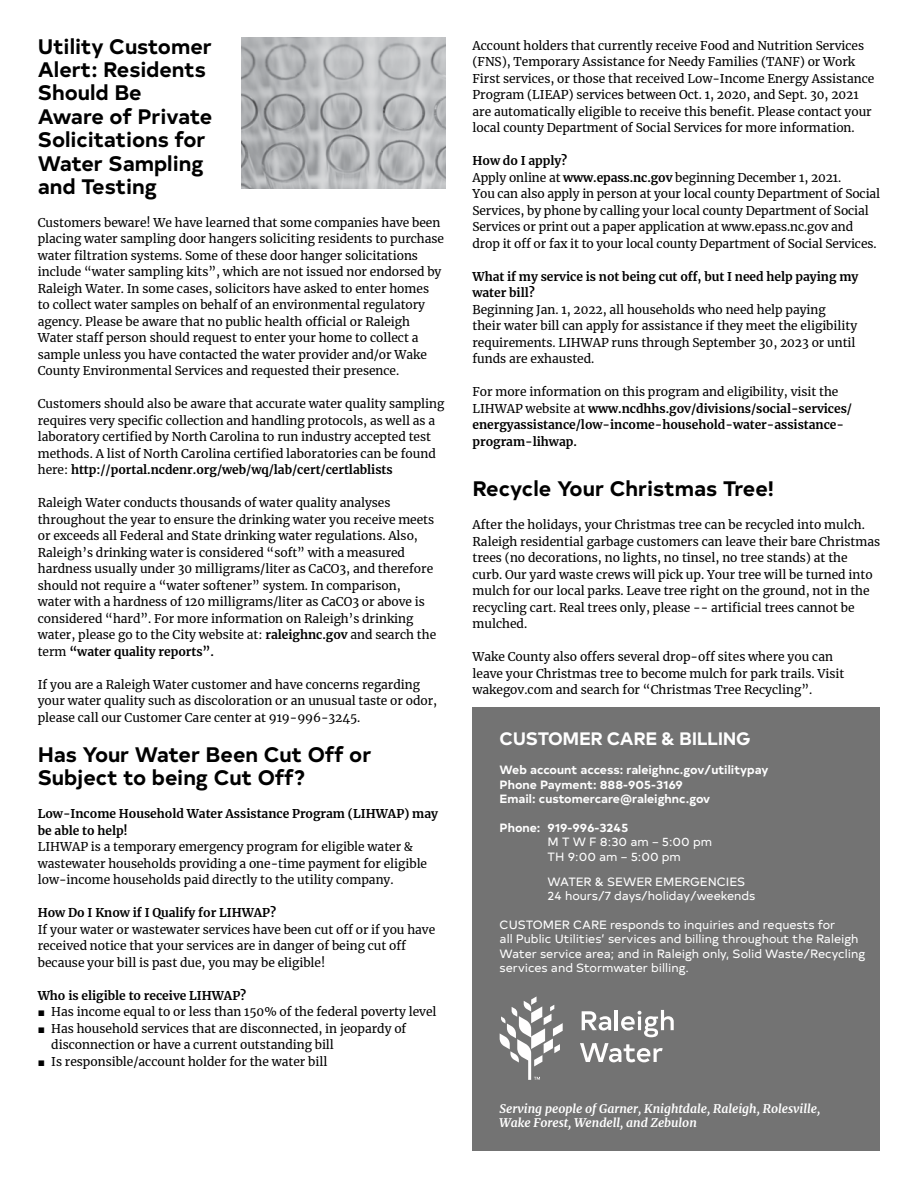
<style>
.page{position:relative;width:918px;height:1188px;background:#fff}
.page>*{position:absolute;margin:0;border:0;box-sizing:border-box;transform-origin:0 0}
.t1{font:700 21px/23.4px "Typold";color:#000}
.t2{font:700 18px "Typold";letter-spacing:-.02em;color:#fff}
.t3{font:12px/16.5px "Merriweather";color:#000}
.t4{font:700 12px/16.5px "Merriweather";color:#000}
.t5{font:12px/14.4px "Typold";color:#fff}
.t6{font:700 12px/14.4px "Typold";color:#fff}
.t7{font:italic 700 12px/14.4px "Merriweather";color:#fff}
.s1{font-weight:700}
.s2{font-family:"Arial"}
.s3{font-weight:400}
</style>
<div class="page">
<div style="left:472px;top:707px;width:408px;height:443px;background:#737373"></div>
<svg style="left:500px;top:996px;width:63px;height:84px"></svg>
<svg style="left:582px;top:1011px;width:29px;height:20px"></svg>
<hr style="left:615px;top:1010px;width:3px;height:20px;background:#fffefe">
<svg style="left:621px;top:1010px;width:53px;height:27px"></svg>
<svg style="left:580px;top:1043px;width:83px;height:19px"></svg>
<img style="left:242px;top:38px;width:204px;height:151px">
<h1 class="t1" style="left:38px;top:32px;width:176px">Utility Customer<br>Alert: Residents<br>Should Be<br>Aware of Private<br>Solicitations for<br>Water Sampling and Testing</h1>
<p class="t3" style="left:38px;top:214px;width:408px">Customers beware! We have learned that some companies have been placing water sampling door hangers soliciting residents to purchase water filtration systems. Some of these door hanger solicitations include “water sampling kits”, which are not issued nor endorsed by Raleigh Water. In some cases, solicitors have asked to enter homes to collect water samples on behalf of an environmental regulatory agency. Please be aware that no public health official or Raleigh Water staff person should request to enter your home to collect a sample unless you have contacted the water provider and/or Wake County Environmental Services and requested their presence.</p>
<p class="t3" style="left:38px;top:396px;width:408px">Customers should also be aware that accurate water quality sampling requires very specific collection and handling protocols, as well as a laboratory certified by North Carolina to run industry accepted test methods. A list of North Carolina certified laboratories can be found here: <span class="s1">http://portal.ncdenr.org/web/wq/lab/cert/certlablists</span></p>
<p class="t3" style="left:38px;top:495px;width:400px">Raleigh Water conducts thousands of water quality analyses throughout the year to ensure the drinking water you receive meets or exceeds all Federal and State drinking water regulations. Also, Raleigh’s drinking water is considered “soft” with a measured hardness usually under 30 milligrams/liter as CaCO3, and therefore should not require a “water softener” system. In comparison, water with a hardness of 120 milligrams/liter as CaCO3 or above is considered “hard”. For more information on Raleigh’s drinking water, please go to the City website at: <span class="s1">raleighnc.gov</span> and search the term <span class="s1">“water quality reports”.</span></p>
<p class="t3" style="left:38px;top:676px;width:401px">If you are a Raleigh Water customer and have concerns regarding your water quality such as discoloration or an unusual taste or odor, please call our Customer Care center at 919-996-3245.</p>
<h1 class="t1" style="left:38px;top:741px;width:335px">Has Your Water Been Cut Off or<br>Subject to being Cut Off?</h1>
<p class="t4" style="left:38px;top:805px;width:402px">Low-Income Household Water Assistance Program (LIHWAP) may be able to help!</p>
<p class="t3" style="left:38px;top:838px;width:391px">LIHWAP is a temporary emergency program for eligible water &amp; wastewater households providing a one-time payment for eligible low-income households paid directly to the utility company.</p>
<p class="t4" style="left:38px;top:904px;width:240px">How Do I Know if I Qualify for LIHWAP?</p>
<p class="t3" style="left:38px;top:921px;width:399px">If your water or wastewater services have been cut off or if you have received notice that your services are in danger of being cut off because your bill is past due, you may be eligible!</p>
<p class="t4" style="left:38px;top:987px;width:210px">Who is eligible to receive LIHWAP?</p>
<p class="t3" style="left:38px;top:1003px;width:400px"><span class="s2">■</span> Has income equal to or less than 150% of the federal poverty level</p>
<p class="t3" style="left:51px;top:1020px;width:357px;text-indent:-14px"><span class="s2">■</span> Has household services that are disconnected, in jeopardy of disconnection or have a current outstanding bill</p>
<p class="t3" style="left:38px;top:1053px;width:291px"><span class="s2">■</span> Is responsible/account holder for the water bill</p>
<p class="t3" style="left:472px;top:37px;width:403px">Account holders that currently receive Food and Nutrition Services (FNS), Temporary Assistance for Needy Families (TANF) or Work First services, or those that received Low-Income Energy Assistance Program (LIEAP) services between Oct. 1, 2020, and Sept. 30, 2021 are automatically eligible to receive this benefit. Please contact your local county Department of Social Services for more information.</p>
<p class="t3" style="left:472px;top:152px;width:409px"><span class="s1">How do I apply?<br></span>Apply online at <span class="s1">www.epass.nc.gov</span> beginning December 1, 2021.<br>You can also apply in person at your local county Department of Social Services, by phone by calling your local county Department of Social Services or print out a paper application at www.epass.nc.gov and drop it off or fax it to your local county Department of Social Services.</p>
<p class="t4" style="left:472px;top:268px;width:387px">What if my service is not being cut off, but I need help paying my water bill?</p>
<p class="t3" style="left:472px;top:301px;width:386px">Beginning Jan. 1, 2022, all households who need help paying their water bill can apply for assistance if they meet the eligibility requirements. LIHWAP runs through September 30, 2023 or until funds are exhausted.</p>
<p class="t4" style="left:472px;top:383px;width:381px"><span class="s3">For more information on this program and eligibility, visit the LIHWAP website at</span> www.ncdhhs.gov/divisions/social-services/ energyassistance/low-income-household-water-assistance&shy;program-lihwap.</p>
<h1 class="t1" style="left:472px;top:475px;width:303px">Recycle Your Christmas Tree!</h1>
<p class="t3" style="left:472px;top:516px;width:409px">After the holidays, your Christmas tree can be recycled into mulch.<br>Raleigh residential garbage customers can leave their bare Christmas trees (no decorations, no lights, no tinsel, no tree stands) at the curb. Our yard waste crews will pick up. Your tree will be turned into mulch for our local parks. Leave tree right on the ground, not in the recycling cart. Real trees only, please -- artificial trees cannot be mulched.</p>
<p class="t3" style="left:472px;top:648px;width:373px">Wake County also offers several drop-off sites where you can leave your Christmas tree to become mulch for park trails. Visit wakegov.com and search for “Christmas Tree Recycling”.</p>
<h2 class="t2" style="left:500px;top:724px;width:253px">CUSTOMER CARE &amp; BILLING</h2>
<p class="t6" style="left:500px;top:762px;width:270px">Web account access: raleighnc.gov/utilitypay<br>Phone Payment: 888-905-3169<br>Email: customercare@raleighnc.gov</p>
<p class="t6" style="left:500px;top:819px;width:130px">Phone: 919-996-3245</p>
<p class="t5" style="left:548px;top:834px;width:166px">M T W F 8:30 am – 5:00 pm<br>TH 9:00 am – 5:00 pm</p>
<p class="t5" style="left:548px;top:873px;width:209px">WATER &amp; SEWER EMERGENCIES<br>24 hours/7 days/holiday/weekends</p>
<p class="t5" style="left:500px;top:916px;width:367px">CUSTOMER CARE responds to inquiries and requests for<br>all Public Utilities’ services and billing throughout the Raleigh Water service area; and in Raleigh only, Solid Waste/Recycling services and Stormwater billing.</p>
<p class="t7" style="left:500px;top:1101px;width:322px">Serving people of Garner, Knightdale, Raleigh, Rolesville,<br>Wake Forest, Wendell, and Zebulon</p>
</div>
